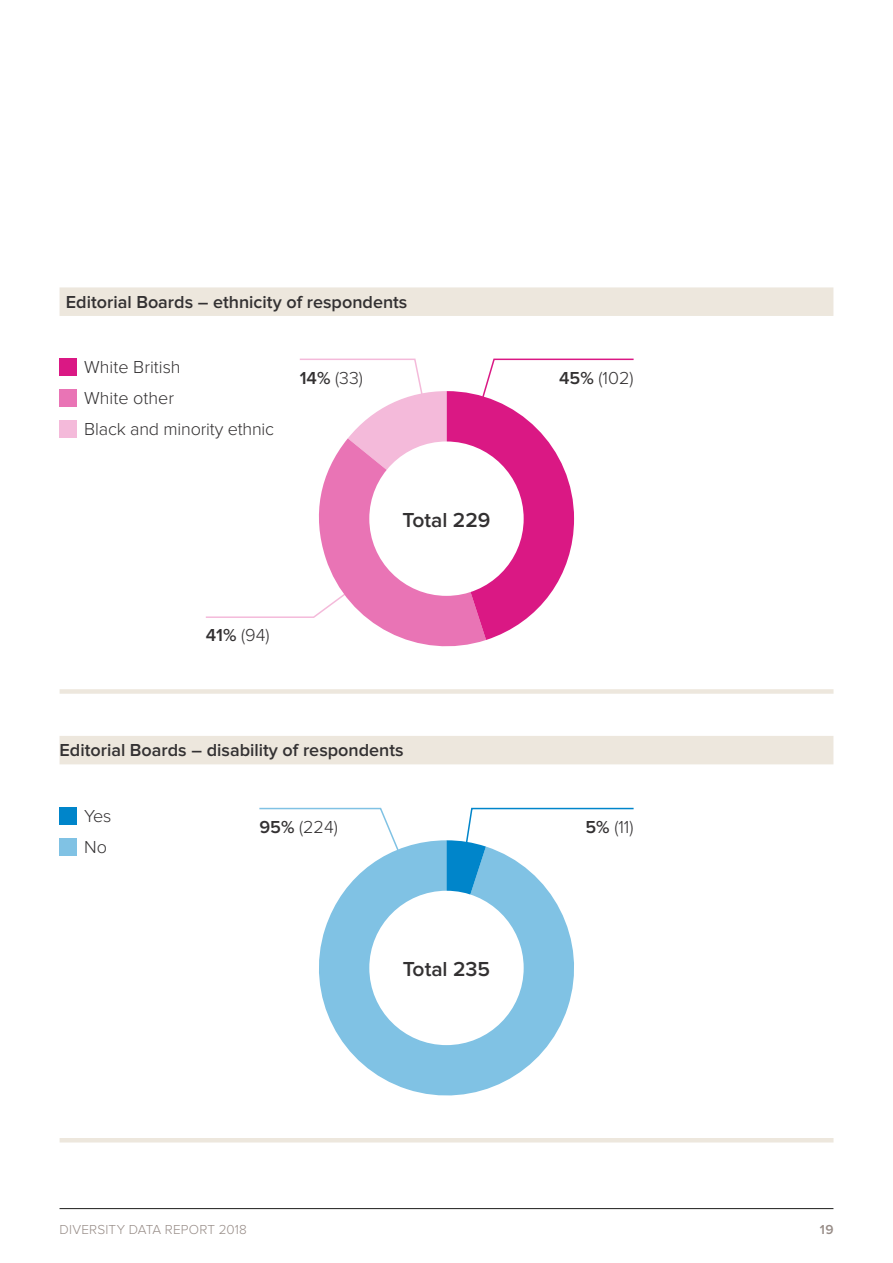
<style>
.page{position:relative;width:893px;height:1263px;background:#fff}
.page>*{position:absolute;margin:0;border:0;box-sizing:border-box;transform-origin:0 0}
.t1{font:600 21px "Proxima Nova";color:#333132}
.t2{font:300 18px/31px "Proxima Nova";color:#333132}
.t3{font:600 18px "Proxima Nova";color:#333132}
.t4{font:300 13.5px "Proxima Nova";letter-spacing:.015em;color:#978c87}
.t5{font:600 13.5px "Proxima Nova";color:#978c87}
.s1{font-weight:600}
</style>
<div class="page">
<div style="left:60px;top:287px;width:773px;height:29px;background:#ede7dd"></div>
<div style="left:60px;top:736px;width:773px;height:28px;background:#ede7dd"></div>
<div style="left:60px;top:389px;width:17px;height:17px;background:#e974b5"></div>
<div style="left:60px;top:420px;width:17px;height:17px;background:#f4bada"></div>
<div style="left:60px;top:358px;width:17px;height:17px;background:#da1884"></div>
<svg style="left:205px;top:358px;width:429px;height:288px"></svg>
<div style="left:369px;top:441px;width:155px;height:155px;background:#fff;border-radius:50%"></div>
<div style="left:60px;top:839px;width:17px;height:17px;background:#80c2e4"></div>
<div style="left:60px;top:808px;width:17px;height:17px;background:#0085ca"></div>
<svg style="left:319px;top:970px;width:255px;height:125px;fill:#80c2e4"></svg>
<svg style="left:259px;top:807px;width:375px;height:163px"></svg>
<div style="left:369px;top:891px;width:155px;height:154px;background:#fff;border-radius:50%"></div>
<div style="left:60px;top:689px;width:773px;height:5px;background:#ede7dd"></div>
<hr style="left:60px;top:1138px;width:773px;height:4px;background:#ede7dd">
<hr style="left:60px;top:1208px;width:773px;height:1px;background:#1d1d1b">
<p class="t3" style="left:66px;top:291px;width:343px">Editorial Boards – ethnicity of respondents</p>
<p class="t2" style="left:84px;top:351px;width:191px">White British<br>White other<br>Black and minority ethnic</p>
<p class="t2" style="left:300px;top:362px;width:65px"><span class="s1">14%</span> (33)</p>
<p class="t2" style="left:559px;top:362px;width:76px"><span class="s1">45%</span> (102)</p>
<p class="t2" style="left:206px;top:620px;width:65px"><span class="s1">41%</span> (94)</p>
<p class="t1" style="left:402px;top:508px;width:89px">Total 229</p>
<p class="t3" style="left:60px;top:740px;width:346px">Editorial Boards – disability of respondents</p>
<p class="t2" style="left:84px;top:801px;width:29px">Yes<br>No</p>
<p class="t2" style="left:259px;top:811px;width:80px"><span class="s1">95%</span> (224)</p>
<p class="t2" style="left:585px;top:811px;width:50px"><span class="s1">5%</span> (11)</p>
<p class="t1" style="left:403px;top:957px;width:89px">Total 235</p>
<p class="t4" style="left:60px;top:1222px;width:189px">DIVERSITY DATA REPORT 2018</p>
<p class="t5" style="left:820px;top:1222px;width:15px">19</p>
</div>
